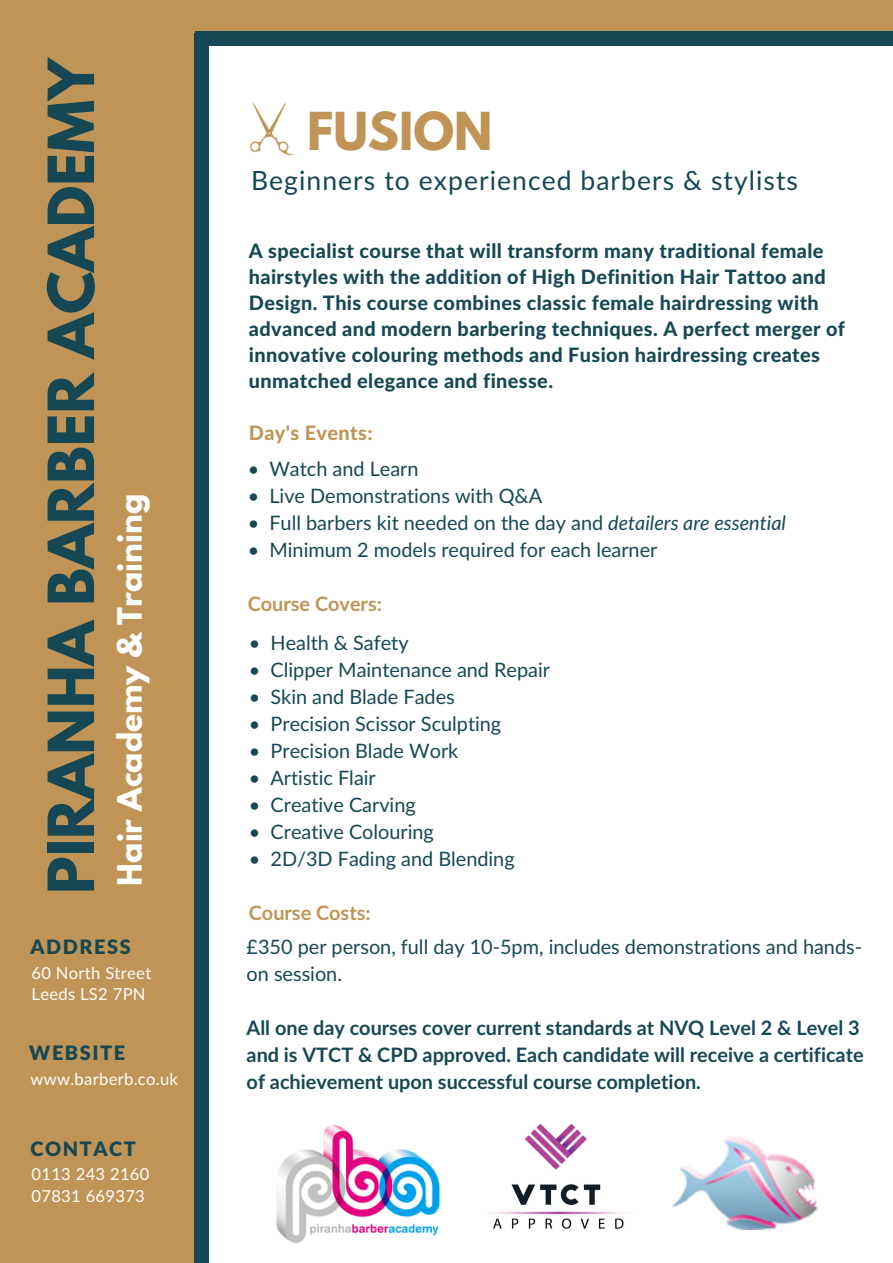
<style>
.page{position:relative;width:893px;height:1263px;background:#fff}
.page>*{position:absolute;margin:0;border:0;box-sizing:border-box;transform-origin:0 0}
.t1{font:700 56.25px "League Spartan";color:#154854}
.t2{font:700 46.35px "League Spartan";color:#bf9456}
.t3{font:700 29.85px "League Spartan";color:#fff}
.t4{font:26.55px "Lato Latin";letter-spacing:.04em;color:#154854}
.t5{font:19.8px/27px "Lato Latin";color:#154854}
.t6{font:800 19.8px/26px "Lato Latin";letter-spacing:.02em;color:#154854}
.t7{font:700 19.8px/27px "Lato";color:#154854}
.t8{font:700 19.8px "Lato";color:#bf9456}
.t9{font:900 19.8px "Lato Latin";letter-spacing:.08em;color:#154854}
.t10{font:800 19.8px "Lato Latin";letter-spacing:.02em;color:#bf9456}
.t11{font:16.5px/21.5px "Lato Latin";letter-spacing:.02em;color:#fff}
.s1{font-family:"Lato";font-style:italic}
</style>
<div class="page">
<div style="left:0;top:0;width:893px;height:33px;background:#bf9456"></div>
<div style="left:0;top:6px;width:197px;height:1257px;background:#bf9456"></div>
<img style="left:250px;top:102px;width:43px;height:53px">
<img style="left:276px;top:1124px;width:164px;height:120px">
<img style="left:493px;top:1125px;width:131px;height:104px">
<img style="left:672px;top:1136px;width:145px;height:94px">
<div style="left:194px;top:33px;width:14px;height:1230px;background:#154854"></div>
<div style="left:195px;top:32px;width:698px;height:14px;background:#154854"></div>
<h1 class="t1" style="left:43px;top:894px;width:840px;rotate:-90deg">PIRANHA BARBER ACADEMY</h1>
<h3 class="t3" style="left:115px;top:885px;width:393px;rotate:-90deg">Hair Academy &amp; Training</h3>
<p class="t9" style="left:30px;top:935px;width:102px">ADDRESS</p>
<p class="t11" style="left:32px;top:962px;width:121px">60 North Street<br>Leeds LS2 7PN</p>
<p class="t9" style="left:29px;top:1040px;width:97px">WEBSITE</p>
<p class="t11" style="left:30px;top:1068px;width:149px">www.barberb.co.uk</p>
<p class="t9" style="left:30px;top:1136px;width:107px">CONTACT</p>
<p class="t11" style="left:32px;top:1163px;width:119px">0113 243 2160<br>07831 669373</p>
<h2 class="t2" style="left:307px;top:108px;width:187px">FUSION</h2>
<h3 class="t4" style="left:251px;top:163px;width:548px">Beginners to experienced barbers &amp; stylists</h3>
<p class="t6" style="left:249px;top:238px;width:598px">A specialist course that will transform many traditional female hairstyles with the addition of High Definition Hair Tattoo and Design. This course combines classic female hairdressing with advanced and modern barbering techniques. A perfect merger of innovative colouring methods and Fusion hairdressing creates unmatched elegance and finesse.</p>
<p class="t10" style="left:249px;top:420px;width:125px">Day's Events:</p>
<p class="t5" style="left:248px;top:455px;width:172px">• Watch and Learn</p>
<p class="t5" style="left:248px;top:482px;width:296px">• Live Demonstrations with Q&amp;A</p>
<p class="t5" style="left:248px;top:509px;width:540px">• Full barbers kit needed on the day and <span class="s1">detailers are essential</span></p>
<p class="t5" style="left:248px;top:536px;width:411px">• Minimum 2 models required for each learner</p>
<p class="t8" style="left:248px;top:592px;width:136px">Course Covers:</p>
<p class="t5" style="left:249px;top:629px;width:161px">• Health &amp; Safety</p>
<p class="t5" style="left:249px;top:656px;width:303px">• Clipper Maintenance and Repair</p>
<p class="t5" style="left:249px;top:683px;width:207px">• Skin and Blade Fades</p>
<p class="t5" style="left:249px;top:710px;width:254px">• Precision Scissor Sculpting</p>
<p class="t5" style="left:249px;top:737px;width:211px">• Precision Blade Work</p>
<p class="t5" style="left:249px;top:764px;width:128px">• Artistic Flair</p>
<p class="t5" style="left:249px;top:791px;width:168px">• Creative Carving</p>
<p class="t5" style="left:249px;top:818px;width:187px">• Creative Colouring</p>
<p class="t5" style="left:249px;top:845px;width:267px">• 2D/3D Fading and Blending</p>
<p class="t8" style="left:249px;top:900px;width:123px">Course Costs:</p>
<p class="t5" style="left:247px;top:933px;width:617px">£350 per person, full day 10-5pm, includes demonstrations and hands&shy;on session.</p>
<p class="t7" style="left:247px;top:1014px;width:619px">All one day courses cover current standards at NVQ Level 2 &amp; Level 3 and is VTCT &amp; CPD approved. Each candidate will receive a certificate of achievement upon successful course completion.</p>
</div>
